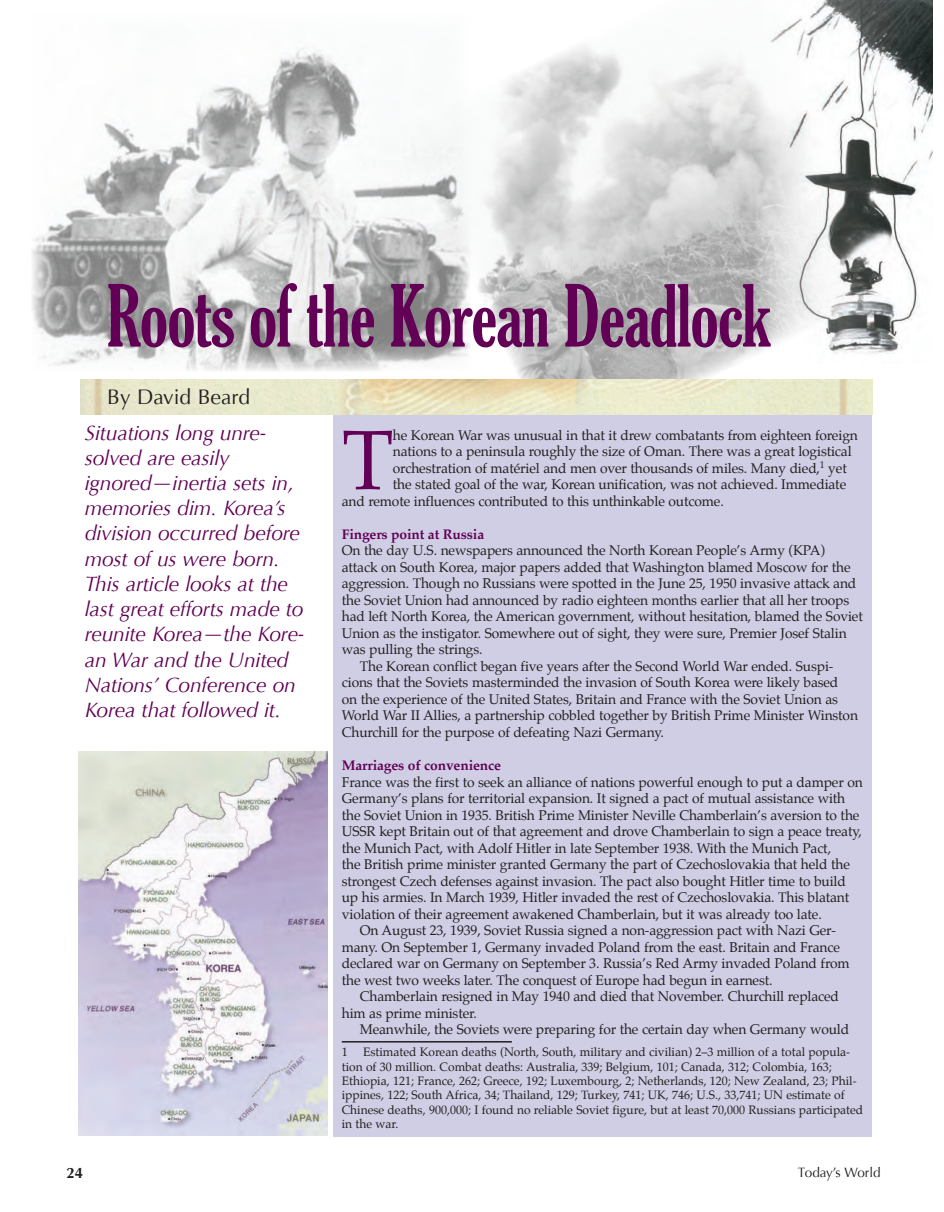
<style>
.page{position:relative;width:944px;height:1212px;background:#fff}
.page>*{position:absolute;margin:0;border:0;box-sizing:border-box;transform-origin:0 0}
.Text{font:84.75px "Palatino";color:#610054}
.Text-2{font:extra-condensed 82.5px "Gloucester";letter-spacing:-.01em;color:#610054}
.t1{font:italic 21px/25.2px "Optima";letter-spacing:-.01em;color:#610054}
.Foonote{font:21px "Optima";color:#231f20}
.t2{font:700 15px "Optima";color:#231f20}
.Text-3{font:13.8px/16.5px "Palatino";letter-spacing:-.01em;color:#231f20}
.Text-4{font:700 13.8px "Palatino";letter-spacing:-.01em;color:#610054}
.t3{font:13.5px "Optima";color:#231f20}
.Foonote-2{font:12px/14.4px "Palatino";color:#231f20}
</style>
<div class="page">
<img style="left:478px;top:46px;width:395px;height:369px">
<img style="left:32px;top:47px;width:438px;height:324px">
<div style="left:333px;top:414px;width:539px;height:723px;background:#d0cee5"></div>
<hr style="left:342px;top:1041px;width:170px;height:1px;background:#231f20">
<img style="left:753px;top:0;width:179px;height:363px">
<img style="left:79px;top:752px;width:249px;height:384px">
<img style="left:81px;top:379px;width:791px;height:35px">
<p class="Text-2" style="left:107px;top:269px;width:666px">Roots of the Korean Deadlock</p>
<p class="Foonote" style="left:107px;top:384px;width:144px">By David Beard</p>
<p class="t1" style="left:85px;top:420px;width:221px">Situations long unre&shy;solved are easily ignored—inertia sets in, memories dim. Korea’s division occurred before most of us were born.<br>This article looks at the last great efforts made to reunite Korea—the Kore&shy;an War and the United<br>Nations’ Conference on<br>Korea that followed it.</p>
<p class="Text" style="left:342px;top:405px;width:53px">T</p>
<p class="Text-3" style="left:393px;top:428px;width:466px">he Korean War was unusual in that it drew combatants from eighteen foreign</p>
<p class="Text-3" style="left:393px;top:445px;width:460px">nations to a peninsula roughly the size of Oman. There was a great logistical</p>
<p class="Text-3" style="left:393px;top:461px;width:455px">orchestration of matériel and men over thousands of miles. Many died,<sup>1</sup> yet</p>
<p class="Text-3" style="left:393px;top:478px;width:455px">the stated goal of the war, Korean unification, was not achieved. Immediate</p>
<p class="Text-3" style="left:342px;top:494px;width:383px">and remote influences contributed to this unthinkable outcome.</p>
<p class="Text-4" style="left:342px;top:526px;width:144px">Fingers point at Russia</p>
<p class="Text-3" style="left:342px;top:544px;width:523px">On the day U.S. newspapers announced the North Korean People’s Army (KPA) attack on South Korea, major papers added that Washington blamed Moscow for the aggression. Though no Russians were spotted in the June 25, 1950 invasive attack and the Soviet Union had announced by radio eighteen months earlier that all her troops had left North Korea, the American government, without hesitation, blamed the Soviet Union as the instigator. Somewhere out of sight, they were sure, Premier Josef Stalin was pulling the strings.</p>
<p class="Text-3" style="left:342px;top:659px;width:518px;text-indent:18px">The Korean conflict began five years after the Second World War ended. Suspi&shy;cions that the Soviets masterminded the invasion of South Korea were likely based<br>on the experience of the United States, Britain and France with the Soviet Union as World War II Allies, a partnership cobbled together by British Prime Minister Winston Churchill for the purpose of defeating Nazi Germany.</p>
<p class="Text-4" style="left:342px;top:757px;width:161px">Marriages of convenience</p>
<p class="Text-3" style="left:342px;top:775px;width:522px">France was the first to seek an alliance of nations powerful enough to put a damper on Germany’s plans for territorial expansion. It signed a pact of mutual assistance with the Soviet Union in 1935. British Prime Minister Neville Chamberlain’s aversion to the USSR kept Britain out of that agreement and drove Chamberlain to sign a peace treaty, the Munich Pact, with Adolf Hitler in late September 1938. With the Munich Pact,<br>the British prime minister granted Germany the part of Czechoslovakia that held the strongest Czech defenses against invasion. The pact also bought Hitler time to build up his armies. In March 1939, Hitler invaded the rest of Czechoslovakia. This blatant violation of their agreement awakened Chamberlain, but it was already too late.</p>
<p class="Text-3" style="left:342px;top:923px;width:509px;text-indent:18px">On August 23, 1939, Soviet Russia signed a non-aggression pact with Nazi Ger&shy;many. On September 1, Germany invaded Poland from the east. Britain and France declared war on Germany on September 3. Russia’s Red Army invaded Poland from the west two weeks later. The conquest of Europe had begun in earnest.</p>
<p class="Text-3" style="left:342px;top:989px;width:499px;text-indent:18px">Chamberlain resigned in May 1940 and died that November. Churchill replaced him as prime minister.</p>
<p class="Text-3" style="left:360px;top:1022px;width:491px">Meanwhile, the Soviets were preparing for the certain day when Germany would</p>
<p class="Foonote-2" style="left:342px;top:1046px;width:7px">1</p>
<p class="Foonote-2" style="left:342px;top:1046px;width:523px;text-indent:21px">Estimated Korean deaths (North, South, military and civilian) 2–3 million of a total popula&shy;tion of 30 million. Combat deaths: Australia, 339; Belgium, 101; Canada, 312; Colombia, 163; Ethiopia, 121; France, 262; Greece, 192; Luxembourg, 2; Netherlands, 120; New Zealand, 23; Phil&shy;ippines, 122; South Africa, 34; Thailand, 129; Turkey, 741; UK, 746; U.S., 33,741; UN estimate of Chinese deaths, 900,000; I found no reliable Soviet figure, but at least 70,000 Russians participated in the war.</p>
<p class="t2" style="left:66px;top:1164px;width:18px">24</p>
<p class="t3" style="left:798px;top:1164px;width:84px">Today’s World</p>
</div>
